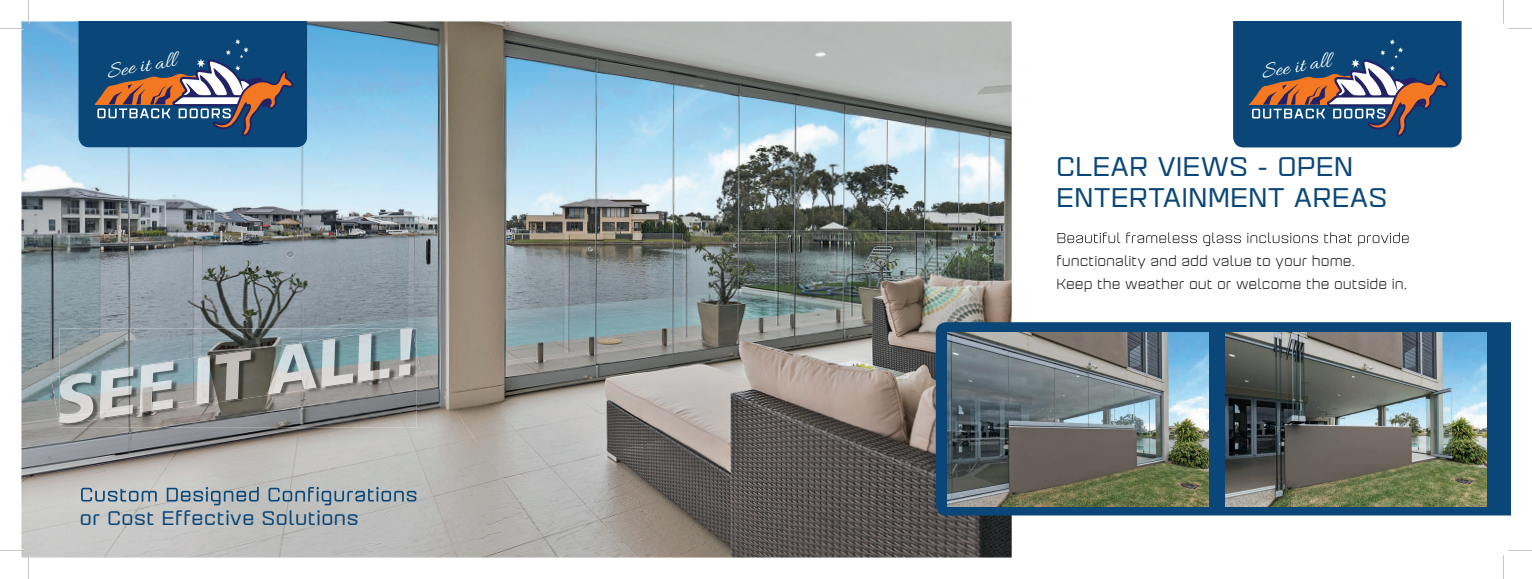
<style>
.page{position:relative;width:1532px;height:579px;background:#fff}
.page>*{position:absolute;margin:0;border:0;box-sizing:border-box;transform-origin:0 0}
.t1{font:26.25px/31.5px "Aguda Regular 4";letter-spacing:.025em;color:#0a4778}
.t2{font:22.75px "Allura";color:#fff}
.t3{font:19.16px "Aguda Regular 4";letter-spacing:.03em;color:#0a4778}
.t4{font:14px/22.8px "Aguda Regular 2";color:#231f20}
</style>
<div class="page">
<img style="left:21px;top:21px;width:990px;height:536px">
<svg style="left:1057px;top:232px;width:351px;height:14px"></svg>
<svg style="left:935px;top:322px;width:575px;height:193px;fill:#0a4778"></svg>
<img style="left:1225px;top:333px;width:260px;height:173px">
<img style="left:947px;top:333px;width:261px;height:173px">
<svg style="left:81px;top:487px;width:178px;height:18px"></svg>
<svg style="left:268px;top:487px;width:148px;height:18px"></svg>
<img style="left:60px;top:424px;width:357px;height:3px">
<img style="left:51px;top:327px;width:369px;height:97px">
<img style="left:60px;top:328px;width:357px;height:96px">
<img style="left:60px;top:328px;width:352px;height:95px">
<svg style="left:78px;top:21px;width:229px;height:126px"></svg>
<svg style="left:1233px;top:21px;width:228px;height:126px"></svg>
<svg style="left:0;top:0;width:30px;height:30px"></svg>
<svg style="left:0;top:549px;width:30px;height:30px"></svg>
<svg style="left:1503px;top:0;width:28px;height:29px"></svg>
<svg style="left:1503px;top:550px;width:28px;height:29px"></svg>
<h2 class="t2" style="left:105px;top:59px;width:71px;rotate:-9deg">See it all</h2>
<h2 class="t2" style="left:1259px;top:59px;width:71px;rotate:-9deg">See it all</h2>
<h1 class="t1" style="left:1056px;top:150px;width:332px">CLEAR VIEWS - OPEN<br>ENTERTAINMENT AREAS</h1>
<h3 class="t3" style="left:80px;top:505px;width:280px">or Cost Effective Solutions</h3>
<p class="t4" style="left:1056px;top:249px;width:352px">functionality and add value to your home.<br>Keep the weather out or welcome the outside in.</p>
</div>
